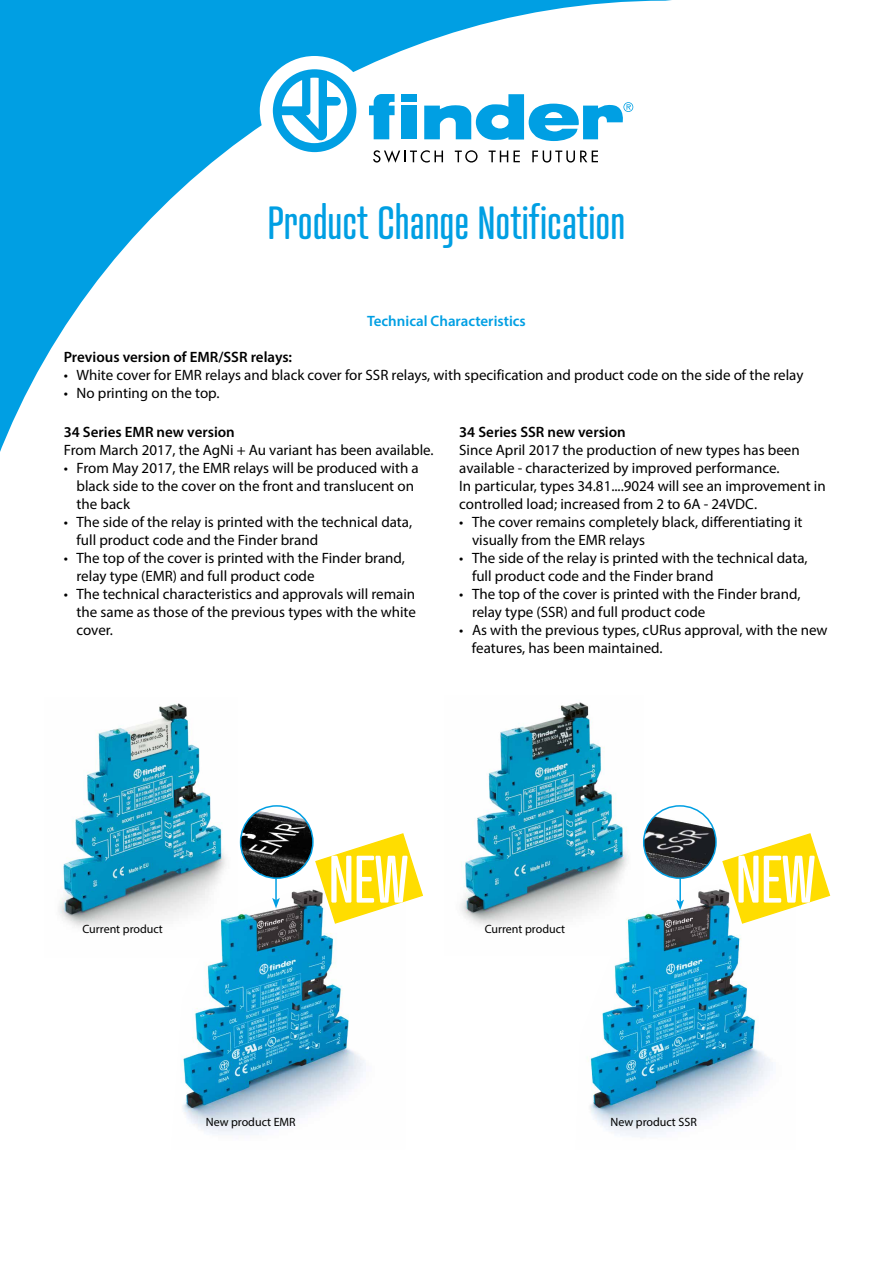
<style>
.page{position:relative;width:893px;height:1263px;background:#fff}
.page>*{position:absolute;margin:0;border:0;box-sizing:border-box;transform-origin:0 0}
.t1{font:45px "Atrament Std";color:#009fe3}
.t2{font:15px/18px "Myriad Pro";color:#000}
.t3{font:600 15px "Myriad Pro";color:#000}
.t4{font:600 15px "Myriad Pro";color:#009fe3}
.t5{font:12px "Myriad Pro";color:#000}
</style>
<div class="page">
<svg style="left:0;top:0;width:672px;height:452px"></svg>
<div style="left:401px;top:94px;width:16px;height:8px;background:#009fe3"></div>
<div style="left:260px;top:56px;width:109px;height:109px;background:#fff;border-radius:50%"></div>
<svg style="left:273px;top:69px;width:83px;height:83px"></svg>
<svg style="left:424px;top:94px;width:209px;height:47px"></svg>
<svg style="left:369px;top:94px;width:26px;height:45px"></svg>
<div style="left:401px;top:106px;width:16px;height:33px;background:#009fe3"></div>
<svg style="left:373px;top:150px;width:70px;height:13px"></svg>
<svg style="left:455px;top:150px;width:23px;height:13px"></svg>
<svg style="left:489px;top:151px;width:31px;height:11px"></svg>
<svg style="left:532px;top:151px;width:66px;height:12px"></svg>
<img style="left:59px;top:703px;width:167px;height:226px">
<img style="left:461px;top:702px;width:167px;height:225px">
<img style="left:171px;top:883px;width:195px;height:252px">
<img style="left:576px;top:879px;width:197px;height:258px">
<hr style="left:275px;top:878px;width:2px;height:22px;background:#009fe3">
<svg style="left:272px;top:898px;width:8px;height:10px"></svg>
<svg style="left:314px;top:833px;width:109px;height:92px"></svg>
<hr style="left:679px;top:878px;width:2px;height:24px;background:#009fe3">
<svg style="left:676px;top:899px;width:8px;height:11px"></svg>
<svg style="left:721px;top:833px;width:110px;height:92px"></svg>
<img style="left:241px;top:806px;width:72px;height:72px;border-radius:36px">
<div style="left:240px;top:805px;width:74px;height:74px;border:2px solid #009fe3;border-radius:50%"></div>
<img style="left:644px;top:806px;width:72px;height:72px;border-radius:36px">
<div style="left:643px;top:805px;width:74px;height:74px;border:2px solid #009fe3;border-radius:50%"></div>
<h1 class="t1" style="left:268px;top:194px;width:359px">Product Change Notification</h1>
<p class="t4" style="left:367px;top:311px;width:160px">Technical Characteristics</p>
<p class="t3" style="left:64px;top:347px;width:230px">Previous version of EMR/SSR relays:</p>
<p class="t2" style="left:64px;top:366px;width:741px">• White cover for EMR relays and black cover for SSR relays, with specification and product code on the side of the relay</p>
<p class="t2" style="left:64px;top:384px;width:157px">• No printing on the top.</p>
<p class="t3" style="left:64px;top:422px;width:173px">34 Series EMR new version</p>
<p class="t2" style="left:64px;top:440px;width:371px">From March 2017, the AgNi + Au variant has been available.</p>
<p class="t2" style="left:77px;top:458px;width:344px;text-indent:-13px">• From May 2017, the EMR relays will be produced with a black side to the cover on the front and translucent on the back</p>
<p class="t2" style="left:77px;top:512px;width:337px;text-indent:-13px">• The side of the relay is printed with the technical data, full product code and the Finder brand</p>
<p class="t2" style="left:77px;top:548px;width:330px;text-indent:-13px">• The top of the cover is printed with the Finder brand, relay type (EMR) and full product code</p>
<p class="t2" style="left:77px;top:584px;width:341px;text-align:justify;text-indent:-13px">• The technical characteristics and approvals will remain the same as those of the previous types with the white cover.</p>
<p class="t3" style="left:459px;top:422px;width:168px">34 Series SSR new version</p>
<p class="t2" style="left:459px;top:440px;width:368px">Since April 2017 the production of new types has been available - characterized by improved performance.<br>In particular, types 34.81....9024 will see an improvement in controlled load; increased from 2 to 6A - 24VDC.</p>
<p class="t2" style="left:472px;top:512px;width:332px;text-indent:-13px">• The cover remains completely black, differentiating it visually from the EMR relays</p>
<p class="t2" style="left:472px;top:548px;width:337px;text-indent:-13px">• The side of the relay is printed with the technical data, full product code and the Finder brand</p>
<p class="t2" style="left:472px;top:584px;width:330px;text-indent:-13px">• The top of the cover is printed with the Finder brand, relay type (SSR) and full product code</p>
<p class="t2" style="left:472px;top:620px;width:357px;text-indent:-13px">• As with the previous types, cURus approval, with the new features, has been maintained.</p>
<p class="t5" style="left:82px;top:922px;width:82px">Current product</p>
<p class="t5" style="left:485px;top:922px;width:82px">Current product</p>
<p class="t5" style="left:206px;top:1114px;width:91px">New product EMR</p>
<p class="t5" style="left:611px;top:1114px;width:88px">New product SSR</p>
</div>
